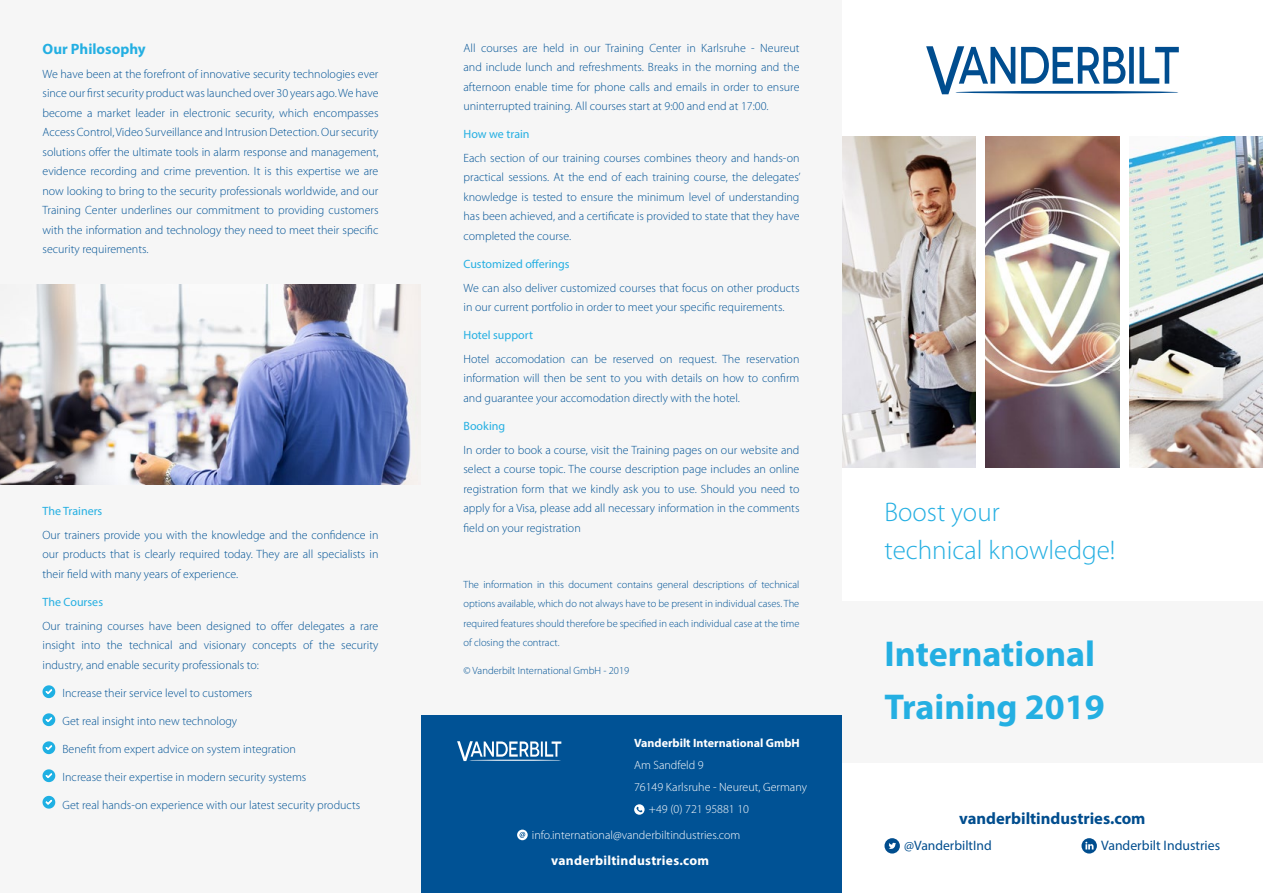
<style>
.page{position:relative;width:1263px;height:893px;background:#fff}
.page>*{position:absolute;margin:0;border:0;box-sizing:border-box;transform-origin:0 0}
.t1{font:700 36px/52.5px "Myriad Pro";color:#24afe2}
.t2{font:300 27px/37.5px "Myriad Pro";color:#24afe2}
.t3{font:700 16.65px "Myriad Pro";color:#004d8e}
.t4{font:700 15px "Myriad Pro";color:#24afe2}
.t5{font:13.8px "Myriad Pro";color:#004d8e}
.t6{font:13.65px "Myriad Pro";color:#004d8e}
.t7{font:700 13.5px "Myriad Pro";letter-spacing:.02em;color:#fff}
.t8{font:300 12px/19.5px "Myriad Pro";color:#005295;text-align:justify}
.t9{font:300 12px "Myriad Pro";color:#fff}
.t10{font:12px "Myriad Pro";color:#24afe2}
.t11{font:700 12px "Myriad Pro";color:#fff}
.t12{font:300 10.5px/19.5px "Myriad Pro";color:#005295;text-align:justify}
</style>
<div class="page">
<div style="left:842px;top:601px;width:421px;height:162px;background:#f6f6f6"></div>
<svg style="left:1081px;top:838px;width:16px;height:15px"></svg>
<svg style="left:884px;top:838px;width:16px;height:15px"></svg>
<div style="left:0;top:0;width:842px;height:893px;background:#f6f6f6"></div>
<svg style="left:43px;top:685px;width:12px;height:13px"></svg>
<svg style="left:43px;top:713px;width:12px;height:13px"></svg>
<svg style="left:43px;top:741px;width:12px;height:13px"></svg>
<svg style="left:43px;top:769px;width:12px;height:13px"></svg>
<svg style="left:43px;top:796px;width:12px;height:13px"></svg>
<img style="left:0;top:284px;width:421px;height:200px">
<div style="left:421px;top:715px;width:421px;height:178px;background:#005295"></div>
<svg style="left:517px;top:830px;width:11px;height:10px"></svg>
<svg style="left:634px;top:804px;width:10px;height:11px"></svg>
<svg style="left:457px;top:741px;width:104px;height:20px"></svg>
<hr style="left:469px;top:760px;width:92px;height:1px;background:#fff;border-radius:50%">
<svg style="left:926px;top:46px;width:253px;height:48px"></svg>
<hr style="left:955px;top:91px;width:223px;height:3px;background:#004d8f;border-radius:50%">
<img style="left:842px;top:136px;width:134px;height:332px">
<img style="left:985px;top:136px;width:134px;height:332px">
<img style="left:1129px;top:136px;width:134px;height:332px">
<p class="t4" style="left:43px;top:39px;width:105px">Our Philosophy</p>
<p class="t8" style="left:43px;top:64px;width:337px">We have been at the forefront of innovative security technologies ever since our first security product was launched over 30 years ago. We have become a market leader in electronic security, which encompasses Access Control, Video Surveillance and Intrusion Detection. Our security solutions offer the ultimate tools in alarm response and management, evidence recording and crime prevention. It is this expertise we are now looking to bring to the security professionals worldwide, and our Training Center underlines our commitment to providing customers with the information and technology they need to meet their specific security requirements.</p>
<p class="t10" style="left:43px;top:504px;width:61px">The Trainers</p>
<p class="t8" style="left:43px;top:525px;width:337px">Our trainers provide you with the knowledge and the confidence in our products that is clearly required today. They are all specialists in their field with many years of experience.</p>
<p class="t10" style="left:43px;top:594px;width:62px">The Courses</p>
<p class="t8" style="left:43px;top:616px;width:337px">Our training courses have been designed to offer delegates a rare insight into the technical and visionary concepts of the security industry, and enable security professionals to:</p>
<p class="t8" style="left:63px;top:683px;width:191px">Increase their service level to customers</p>
<p class="t8" style="left:63px;top:711px;width:176px">Get real insight into new technology</p>
<p class="t8" style="left:63px;top:739px;width:235px">Benefit from expert advice on system integration</p>
<p class="t8" style="left:63px;top:767px;width:245px">Increase their expertise in modern security systems</p>
<p class="t8" style="left:63px;top:795px;width:299px">Get real hands-on experience with our latest security products</p>
<p class="t8" style="left:463px;top:38px;width:337px">All courses are held in our Training Center in Karlsruhe - Neureut and include lunch and refreshments. Breaks in the morning and the afternoon enable time for phone calls and emails in order to ensure uninterrupted training. All courses start at 9:00 and end at 17:00.</p>
<p class="t10" style="left:463px;top:127px;width:68px">How we train</p>
<p class="t8" style="left:463px;top:148px;width:339px">Each section of our training courses combines theory and hands-on practical sessions. At the end of each training course, the delegates’ knowledge is tested to ensure the minimum level of understanding has been achieved, and a certificate is provided to state that they have completed the course.</p>
<p class="t10" style="left:463px;top:256px;width:108px">Customized offerings</p>
<p class="t8" style="left:463px;top:278px;width:337px">We can also deliver customized courses that focus on other products in our current portfolio in order to meet your specific requirements.</p>
<p class="t10" style="left:463px;top:328px;width:71px">Hotel support</p>
<p class="t8" style="left:463px;top:349px;width:337px">Hotel accomodation can be reserved on request. The reservation information will then be sent to you with details on how to confirm and guarantee your accomodation directly with the hotel.</p>
<p class="t10" style="left:463px;top:418px;width:43px">Booking</p>
<p class="t8" style="left:463px;top:440px;width:337px">In order to book a course, visit the Training pages on our website and select a course topic. The course description page includes an online registration form that we kindly ask you to use. Should you need to apply for a Visa, please add all necessary information in the comments field on your registration</p>
<p class="t12" style="left:463px;top:574px;width:337px">The information in this document contains general descriptions of technical options available, which do not always have to be present in individual cases. The required features should therefore be specified in each individual case at the time of closing the contract.</p>
<p class="t12" style="left:463px;top:661px;width:167px">© Vanderbilt International GmbH - 2019</p>
<p class="t11" style="left:634px;top:735px;width:167px">Vanderbilt International GmbH</p>
<p class="t9" style="left:634px;top:758px;width:71px">Am Sandfeld 9</p>
<p class="t9" style="left:634px;top:780px;width:174px">76149 Karlsruhe - Neureut, Germany</p>
<p class="t9" style="left:649px;top:802px;width:102px">+49 (0) 721 95881 10</p>
<p class="t9" style="left:532px;top:827px;width:210px">info.international@vanderbiltindustries.com</p>
<p class="t7" style="left:551px;top:852px;width:159px">vanderbiltindustries.com</p>
<h2 class="t2" style="left:884px;top:493px;width:232px">Boost your<br>technical knowledge!</h2>
<h1 class="t1" style="left:884px;top:626px;width:222px">International<br>Training 2019</h1>
<h3 class="t3" style="left:959px;top:808px;width:188px">vanderbiltindustries.com</h3>
<p class="t6" style="left:904px;top:837px;width:89px">@VanderbiltInd</p>
<p class="t5" style="left:1101px;top:837px;width:121px">Vanderbilt Industries</p>
</div>
